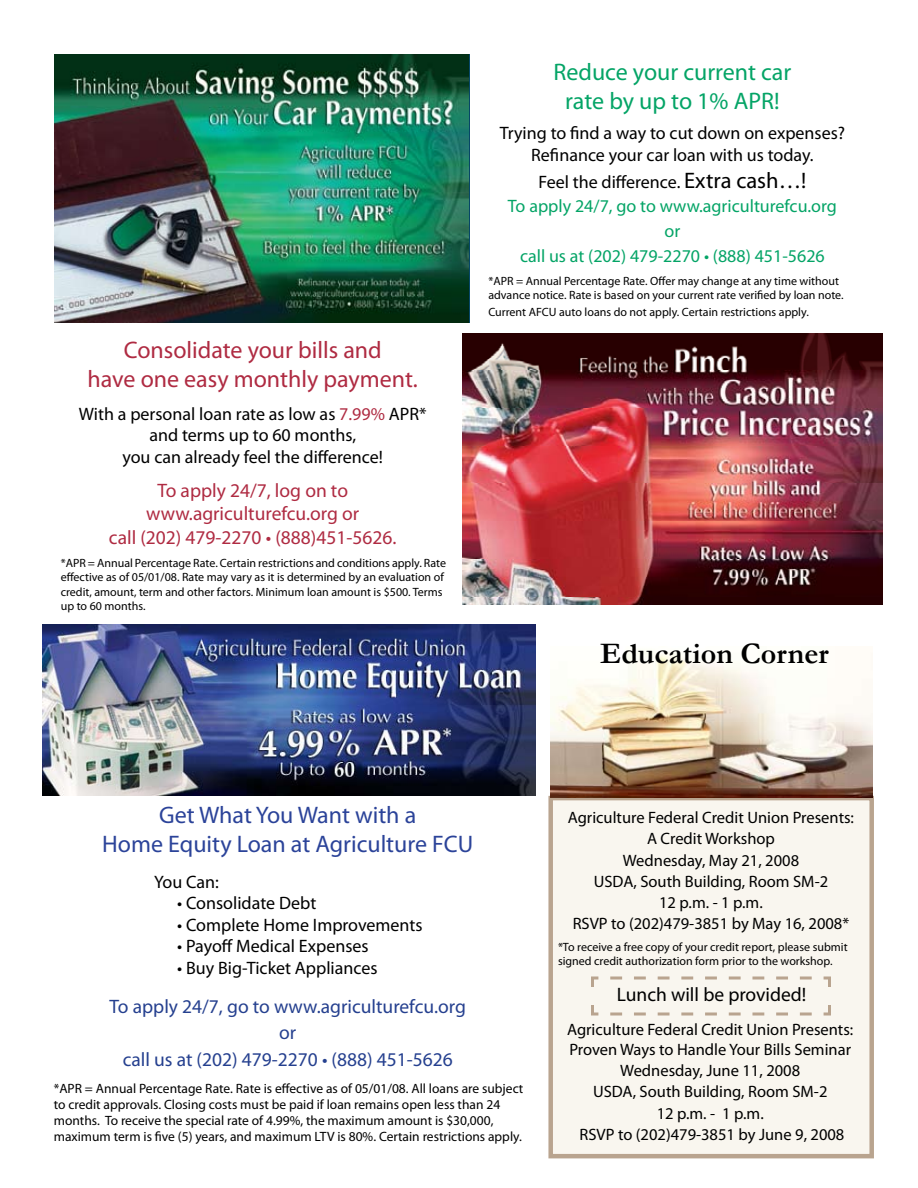
<style>
.page{position:relative;width:918px;height:1188px;background:#fff}
.page>*{position:absolute;margin:0;border:0;box-sizing:border-box;transform-origin:0 0}
.t1{font:700 30px "Garamond";color:#000}
.t2{font:24px/28.8px "Myriad Pro";color:#af2b42;text-align:center}
.t3{font:24px/28.8px "Myriad Pro";color:#2b4399;text-align:center}
.t4{font:24px/28.8px "Myriad Pro";color:#04a466;text-align:center}
.t5{font:19.5px/23.4px "Myriad Pro";color:#af2b42;text-align:center}
.t6{font:19.5px/26.4px "Myriad Pro";color:#25408f;text-align:center}
.t7{font:19.5px "Myriad Pro";color:#000}
.t8{font:18px/21.6px "Myriad Pro";color:#000;text-align:center}
.t9{font:18px/24.6px "Myriad Pro";color:#04a466;text-align:center}
.t10{font:16.5px/21.3px "Myriad Pro";color:#000;text-align:center}
.t11{font:13.5px/16.2px "Myriad Pro";color:#000}
.t12{font:12px/14.4px "Myriad Pro";color:#000}
.s1{color:#af2b42}
.s2{color:#000}
.s3{font-size:22.5px;color:#000}
</style>
<div class="page">
<img style="left:462px;top:333px;width:420px;height:272px">
<div style="left:548px;top:796px;width:326px;height:362px;background:#f9f6ef;border:4px solid #b9a48f"></div>
<img style="left:550px;top:651px;width:323px;height:146px">
<img style="left:54px;top:54px;width:415px;height:268px">
<img style="left:42px;top:625px;width:494px;height:171px">
<svg style="left:591px;top:976px;width:240px;height:40px"></svg>
<h2 class="t2" style="left:88px;top:335px;width:332px">Consolidate your bills and<br>have one easy monthly payment.</h2>
<h3 class="t8" style="left:79px;top:402px;width:349px">With a personal loan rate as low as <span class="s1">7.99%</span> APR* and terms up to 60 months,<br>you can already feel the difference!</h3>
<h3 class="t5" style="left:109px;top:478px;width:289px">To apply 24/7, log on to www.agriculturefcu.org or<br>call (202) 479-2270 • (888)451-5626.</h3>
<p class="t12" style="left:61px;top:556px;width:387px">*APR = Annual Percentage Rate. Certain restrictions and conditions apply. Rate effective as of 05/01/08. Rate may vary as it is determined by an evaluation of credit, amount, term and other factors. Minimum loan amount is $500. Terms up to 60 months.</p>
<h2 class="t4" style="left:553px;top:57px;width:239px">Reduce your current car rate by up to 1% APR!</h2>
<h3 class="t8" style="left:500px;top:122px;width:347px">Trying to find a way to cut down on expenses?<br>Refinance your car loan with us today.</h3>
<h3 class="t9" style="left:508px;top:169px;width:330px"><span class="s2">Feel the difference.</span> <span class="s3">Extra cash…!<br></span>To apply 24/7, go to www.agriculturefcu.org or<br>call us at (202) 479-2270 • (888) 451-5626</h3>
<p class="t12" style="left:488px;top:274px;width:357px">*APR = Annual Percentage Rate. Offer may change at any time without advance notice. Rate is based on your current rate verified by loan note.</p>
<p class="t12" style="left:488px;top:304px;width:322px">Current AFCU auto loans do not apply. Certain restrictions apply.</p>
<h1 class="t1" style="left:600px;top:633px;width:230px">Education Corner</h1>
<h2 class="t3" style="left:102px;top:800px;width:373px">Get What You Want with a<br>Home Equity Loan at Agriculture FCU</h2>
<h3 class="t8" style="left:154px;top:870px;width:66px">You Can:</h3>
<h3 class="t8" style="left:177px;top:892px;width:141px">• Consolidate Debt</h3>
<h3 class="t8" style="left:177px;top:914px;width:247px">• Complete Home Improvements</h3>
<h3 class="t8" style="left:177px;top:935px;width:193px">• Payoff Medical Expenses</h3>
<h3 class="t8" style="left:177px;top:957px;width:202px">• Buy Big-Ticket Appliances</h3>
<h3 class="t6" style="left:110px;top:993px;width:358px">To apply 24/7, go to www.agriculturefcu.org or<br>call us at (202) 479-2270 • (888) 451-5626</h3>
<p class="t11" style="left:54px;top:1080px;width:471px">*APR = Annual Percentage Rate. Rate is effective as of 05/01/08. All loans are subject to credit approvals. Closing costs must be paid if loan remains open less than 24 months. To receive the special rate of 4.99%, the maximum amount is $30,000, maximum term is five (5) years, and maximum LTV is 80%. Certain restrictions apply.</p>
<h3 class="t10" style="left:568px;top:806px;width:288px">Agriculture Federal Credit Union Presents:<br>A Credit Workshop<br>Wednesday, May 21, 2008<br>USDA, South Building, Room SM-2<br>12 p.m. - 1 p.m.<br>RSVP to (202)479-3851 by May 16, 2008*</h3>
<p class="t12" style="left:558px;top:939px;width:291px">*To receive a free copy of your credit report, please submit signed credit authorization form prior to the workshop.</p>
<h3 class="t7" style="left:617px;top:983px;width:191px">Lunch will be provided!</h3>
<h3 class="t10" style="left:567px;top:1019px;width:288px;line-height:19.8px;text-align:left">Agriculture Federal Credit Union Presents:<br>Proven Ways to Handle Your Bills Seminar</h3>
<h3 class="t10" style="left:580px;top:1060px;width:266px">Wednesday, June 11, 2008<br>USDA, South Building, Room SM-2<br>12 p.m. - 1 p.m.<br>RSVP to (202)479-3851 by June 9, 2008</h3>
</div>
